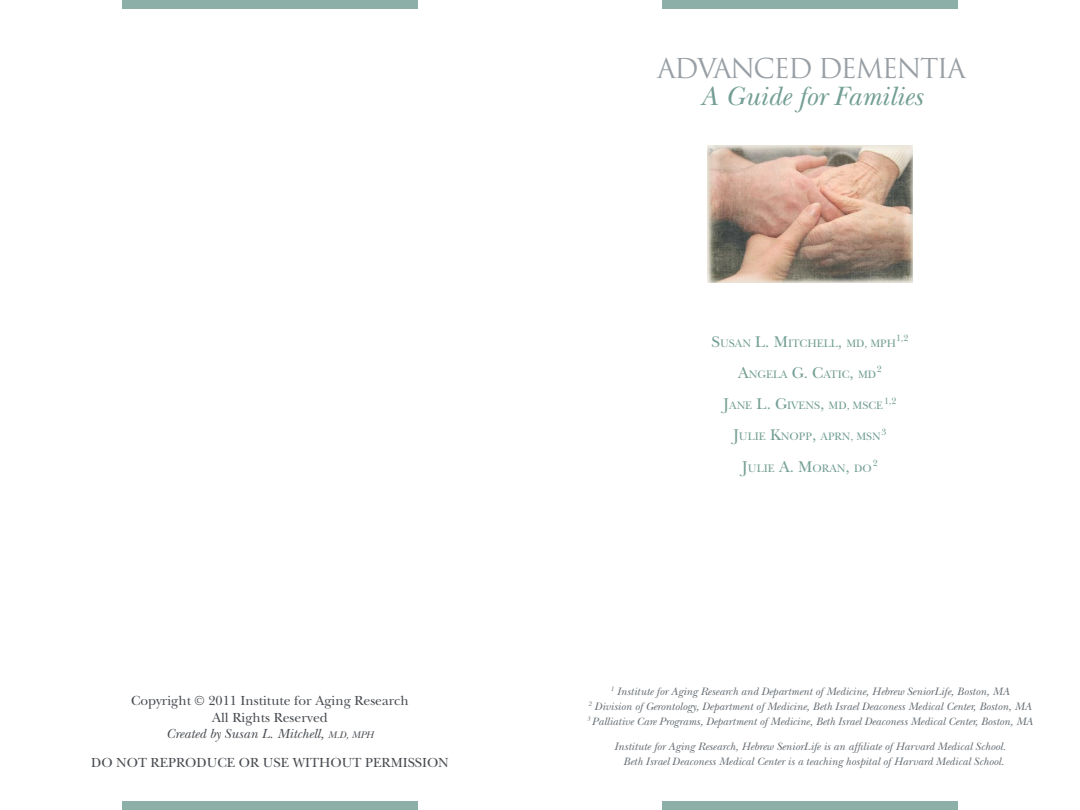
<style>
.page{position:relative;width:1080px;height:810px;background:#fff}
.page>*{position:absolute;margin:0;border:0;box-sizing:border-box;transform-origin:0 0}
.t1{font:italic 27.75px "New Baskerville";color:#749f94}
.t2{font:26.62px "Trajan Pro";letter-spacing:-.06em;color:#989fa5}
.t3{font:13.75px/16.5px "New Baskerville";color:#484c51;text-align:center}
.t4{font:11.38px "New Baskerville";color:#749f94}
.t5{font:italic 11.25px/15px "New Baskerville";color:#656d73;text-align:center}
.t6{font:9.5px "New Baskerville";color:#749f94}
.s1{font-style:italic}
.s2{font-style:italic;font-size:10px}
.s3{font-size:16.25px}
.s4{font-size:11.25px}
</style>
<div class="page">
<div style="left:122px;top:0;width:296px;height:9px;background:#8cb0a8"></div>
<div style="left:122px;top:801px;width:296px;height:9px;background:#8cb0a8"></div>
<div style="left:662px;top:0;width:296px;height:9px;background:#8cb0a8"></div>
<div style="left:662px;top:801px;width:296px;height:9px;background:#8cb0a8"></div>
<img style="left:708px;top:145px;width:205px;height:137px">
<p class="t3" style="left:131px;top:692px;width:279px">Copyright © 2011 Institute for Aging Research<br>All Rights Reserved<br><span class="s1">Created by Susan L. Mitchell,</span> <span class="s2">M.D, MPH</span></p>
<p class="t3" style="left:91px;top:754px;width:359px">DO NOT REPRODUCE OR USE WITHOUT PERMISSION</p>
<h2 class="t2" style="left:657px;top:51px;width:310px">ADVANCED DEMENTIA</h2>
<h1 class="t1" style="left:700px;top:80px;width:224px">A Guide for Families</h1>
<p class="t4" style="left:712px;top:336px;width:185px"><span class="s3">S</span>USAN <span class="s3">L. M</span>ITCHELL <span class="s3">,</span> <span class="s4">MD, MPH</span></p>
<p class="t6" style="left:896px;top:332px;width:14px">1,2</p>
<p class="t4" style="left:738px;top:367px;width:140px"><span class="s3">A</span>NGELA <span class="s3">G. C</span>ATIC<span class="s3">,</span> <span class="s4">MD</span></p>
<p class="t6" style="left:877px;top:364px;width:6px">2</p>
<p class="t4" style="left:724px;top:399px;width:153px"><span class="s3">J</span>ANE <span class="s3">L. G</span>IVENS<span class="s3">,</span> <span class="s4">MD, MSCE</span></p>
<p class="t6" style="left:884px;top:395px;width:14px">1,2</p>
<p class="t4" style="left:733px;top:430px;width:148px"><span class="s3">J</span>ULIE <span class="s3">K</span>NOPP <span class="s3">,</span> <span class="s4">APRN, MSN</span></p>
<p class="t6" style="left:882px;top:426px;width:6px">3</p>
<p class="t4" style="left:742px;top:461px;width:130px"><span class="s3">J</span>ULIE <span class="s3">A. M</span>ORAN<span class="s3">,</span> <span class="s4">DO</span></p>
<p class="t6" style="left:873px;top:457px;width:6px">2</p>
<p class="t5" style="left:587px;top:683px;width:448px"><sup>1</sup> Institute for Aging Research and Department of Medicine, Hebrew SeniorLife, Boston, MA<br><sup>2</sup> Division of Gerontology, Department of Medicine, Beth Israel Deaconess Medical Center, Boston, MA<br><sup>3</sup> Palliative Care Programs, Department of Medicine, Beth Israel Deaconess Medical Center, Boston, MA</p>
<p class="t5" style="left:614px;top:738px;width:393px;text-align:right">Institute for Aging Research, Hebrew SeniorLife is an affiliate of Harvard Medical School.<br>Beth Israel Deaconess Medical Center is a teaching hospital of Harvard Medical School.</p>
</div>
